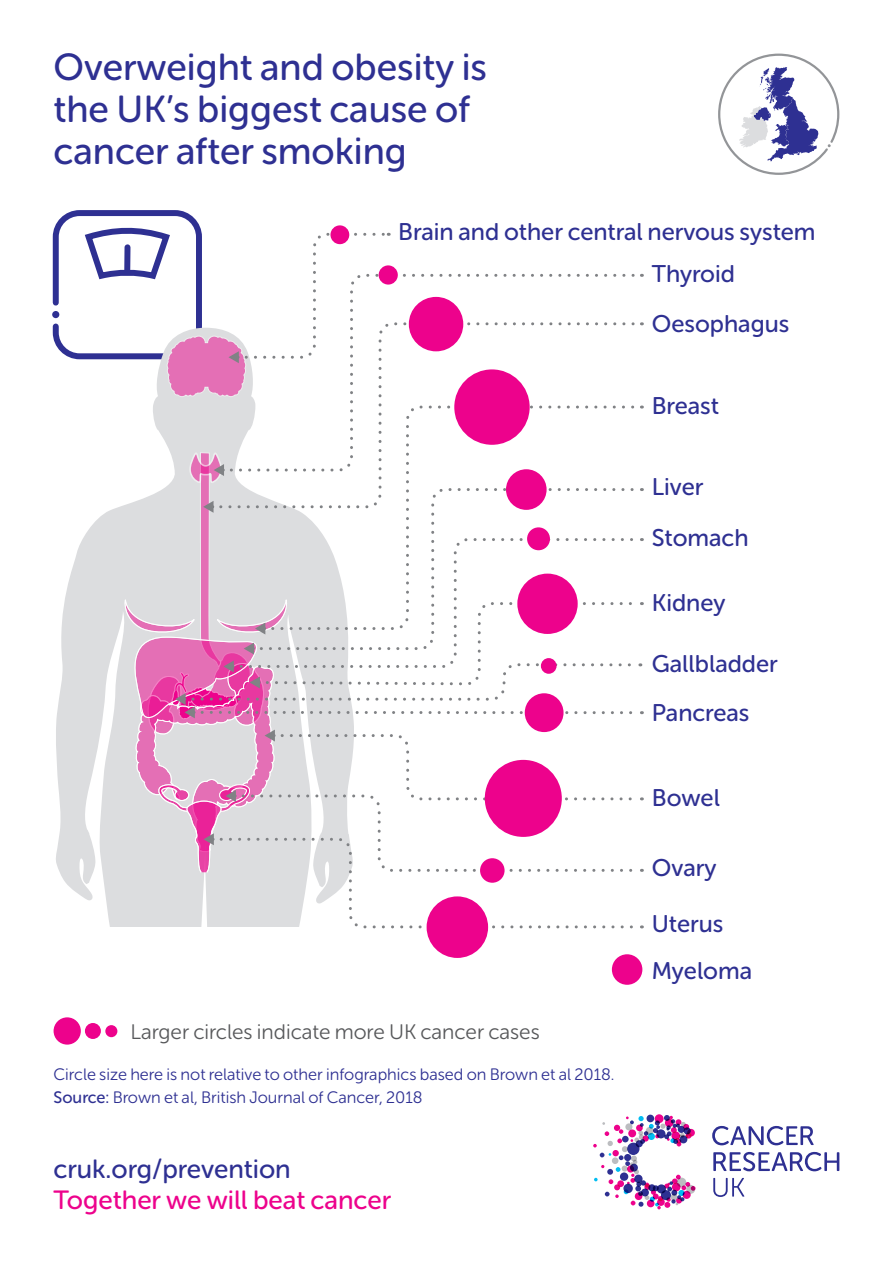
<style>
.page{position:relative;width:893px;height:1263px;background:#fff}
.page>*{position:absolute;margin:0;border:0;box-sizing:border-box;transform-origin:0 0}
.t1{font:37.5px/42px "Museo Sans Rounded 500";color:#2e3092}
.t2{font:26.25px "Museo Sans Rounded 500";color:#ed028c}
.t3{font:26.25px "Museo Sans Rounded 500";color:#2e3092}
.t4{font:24px/49.5px "Museo Sans Rounded 500";color:#2e3092}
.t5{font:21px "Museo Sans Rounded 300";color:#57585a}
.t6{font:16.5px/22.5px "Museo Sans Rounded 300";color:#2e3092}
.s1{font-family:"Museo Sans Rounded 500"}
</style>
<div class="page">
<div style="left:53px;top:210px;width:149px;height:149px;border:6px solid #2e3092;border-radius:24px"></div>
<svg style="left:718px;top:54px;width:121px;height:121px"></svg>
<svg style="left:712px;top:1126px;width:127px;height:71px"></svg>
<svg style="left:593px;top:1115px;width:102px;height:94px"></svg>
<svg style="left:54px;top:328px;width:164px;height:599px;fill:#dcdddf"></svg>
<svg style="left:81px;top:228px;width:308px;height:169px"></svg>
<svg style="left:228px;top:272px;width:407px;height:49px"></svg>
<svg style="left:218px;top:321px;width:417px;height:131px"></svg>
<svg style="left:270px;top:404px;width:365px;height:48px"></svg>
<svg style="left:114px;top:452px;width:528px;height:478px"></svg>
<div style="left:330px;top:225px;width:19px;height:19px;background:#ed028c;border-radius:9px"></div>
<div style="left:379px;top:265px;width:19px;height:20px;background:#ed028c;border-radius:10px"></div>
<div style="left:409px;top:297px;width:54px;height:54px;background:#ed028c;border-radius:27px"></div>
<div style="left:454px;top:369px;width:76px;height:76px;background:#ed028c;border-radius:38px"></div>
<div style="left:506px;top:469px;width:41px;height:41px;background:#ed028c;border-radius:20px"></div>
<div style="left:527px;top:527px;width:23px;height:23px;background:#ed028c;border-radius:11px"></div>
<div style="left:517px;top:574px;width:61px;height:60px;background:#ed028c;border-radius:30px"></div>
<div style="left:541px;top:658px;width:16px;height:16px;background:#ed028c;border-radius:8px"></div>
<div style="left:525px;top:693px;width:38px;height:39px;background:#ed028c;border-radius:19px"></div>
<div style="left:485px;top:760px;width:77px;height:77px;background:#ed028c;border-radius:39px"></div>
<div style="left:480px;top:858px;width:25px;height:25px;background:#ed028c;border-radius:12px"></div>
<div style="left:427px;top:896px;width:61px;height:62px;background:#ed028c;border-radius:31px"></div>
<div style="left:612px;top:954px;width:30px;height:31px;background:#ed028c;border-radius:15px"></div>
<div style="left:105px;top:1025px;width:12px;height:12px;background:#ed028c;border-radius:50%"></div>
<div style="left:85px;top:1023px;width:16px;height:16px;background:#ed028c;border-radius:50%"></div>
<div style="left:54px;top:1017px;width:27px;height:27px;background:#ed028c;border-radius:50%"></div>
<h1 class="t1" style="left:54px;top:46px;width:435px">Overweight and obesity is the UK’s biggest cause of cancer after smoking</h1>
<p class="t4" style="left:398px;top:208px;width:419px">Brain and other central nervous system</p>
<p class="t4" style="left:652px;top:249px;width:139px">Thyroid<br>Oesophagus</p>
<p class="t4" style="left:652px;top:381px;width:69px">Breast</p>
<p class="t4" style="left:652px;top:462px;width:53px">Liver</p>
<p class="t4" style="left:652px;top:513px;width:98px">Stomach</p>
<p class="t4" style="left:652px;top:578px;width:75px">Kidney</p>
<p class="t4" style="left:652px;top:639px;width:127px;line-height:48.9px">Gallbladder<br>Pancreas</p>
<p class="t4" style="left:652px;top:773px;width:70px">Bowel</p>
<p class="t4" style="left:652px;top:843px;width:66px">Ovary</p>
<p class="t4" style="left:652px;top:899px;width:73px">Uterus</p>
<p class="t5" style="left:131px;top:1020px;width:411px">Larger circles indicate more UK cancer cases</p>
<p class="t6" style="left:54px;top:1063px;width:562px">Circle size here is not relative to other infographics based on Brown et al 2018.<br><span class="s1">Source:</span> Brown et al, British Journal of Cancer, 2018</p>
<p class="t3" style="left:54px;top:1154px;width:239px">cruk.org/prevention</p>
<p class="t2" style="left:54px;top:1186px;width:339px">Together we will beat cancer</p>
<p class="t4" style="left:652px;top:946px;width:102px">Myeloma</p>
</div>
